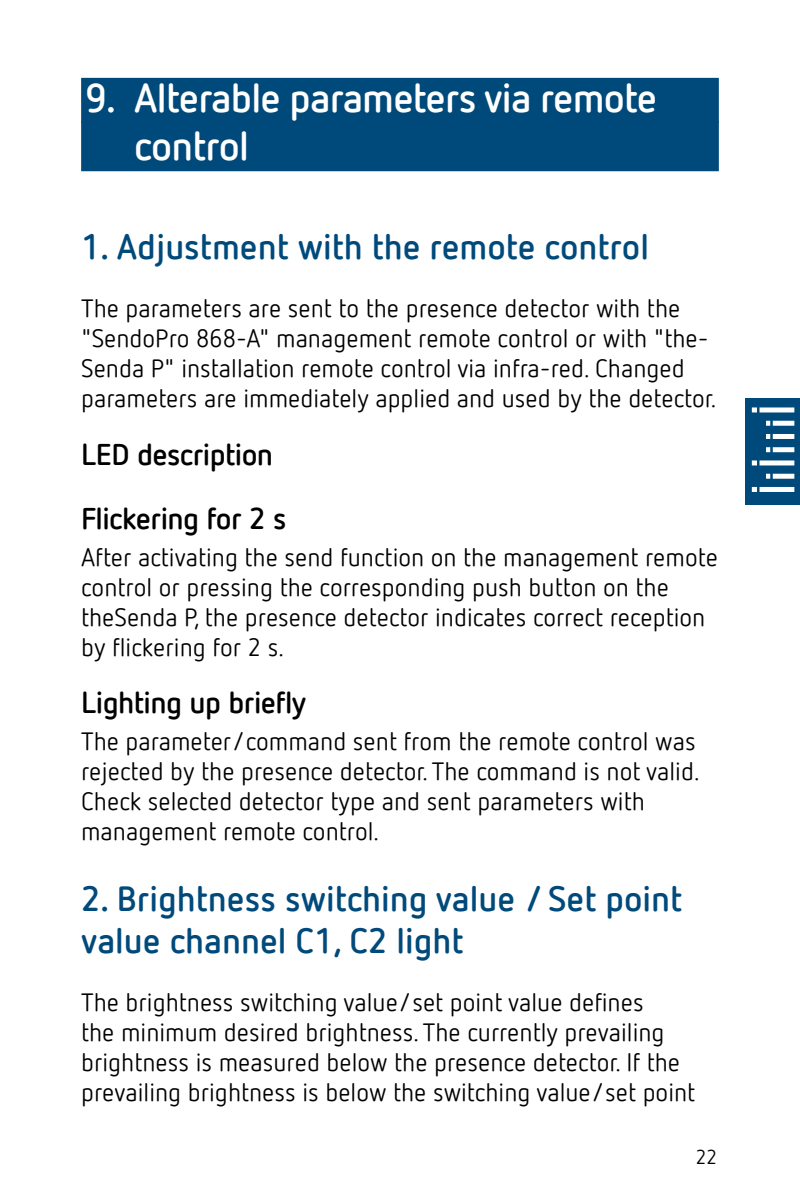
<style>
.page{position:relative;width:800px;height:1200px;background:#fff}
.page>*{position:absolute;margin:0;border:0;box-sizing:border-box;transform-origin:0 0}
.t1{font:700 40px/48px "Netto Offc Pro";letter-spacing:-.02em;color:#fff}
.t2{font:700 35px/42px "Netto Offc Pro";color:#004a7b}
.t3{font:700 30px/64.2px "Netto Offc Pro";letter-spacing:-.02em;color:#000}
.t4{font:25px/30px "Netto Offc Pro";color:#000}
.t5{font:20px "Netto Offc Pro";color:#000}
</style>
<div class="page">
<div style="left:745px;top:398px;width:55px;height:106px;background:#004a7b"></div>
<div style="left:752px;top:407px;width:42px;height:5px;background:#fff"></div>
<div style="left:766px;top:421px;width:28px;height:5px;background:#fff"></div>
<div style="left:766px;top:434px;width:28px;height:5px;background:#fff"></div>
<div style="left:766px;top:447px;width:28px;height:5px;background:#fff"></div>
<div style="left:766px;top:474px;width:28px;height:5px;background:#fff"></div>
<div style="left:752px;top:460px;width:42px;height:5px;background:#fff"></div>
<div style="left:752px;top:487px;width:42px;height:5px;background:#fff"></div>
<hr style="left:757px;top:406px;width:3px;height:92px;background:#004a7b">
<hr style="left:770px;top:419px;width:3px;height:36px;background:#004a7b">
<hr style="left:770px;top:470px;width:3px;height:14px;background:#004a7b">
<div style="left:81px;top:78px;width:638px;height:45px;background:#004a7b"></div>
<div style="left:81px;top:121px;width:638px;height:50px;background:#004a7b"></div>
<h1 class="t1" style="left:134px;top:72px;width:524px;text-indent:-50px">9. Alterable parameters via remote control</h1>
<h2 class="t2" style="left:81px;top:224px;width:569px">1. Adjustment with the remote control</h2>
<p class="t4" style="left:81px;top:293px;width:637px">The parameters are sent to the presence detector with the "SendoPro 868-A" management remote control or with "the-Senda P" installation remote control via infra-red. Changed parameters are immediately applied and used by the detector.</p>
<p class="t3" style="left:81px;top:420px;width:207px">LED description<br>Flickering for 2 s</p>
<p class="t4" style="left:81px;top:541px;width:638px">After activating the send function on the management remote control or pressing the corresponding push button on the theSenda P, the presence detector indicates correct reception by flickering for 2 s.</p>
<p class="t3" style="left:81px;top:669px;width:227px">Lighting up briefly</p>
<p class="t4" style="left:81px;top:726px;width:620px">The parameter/command sent from the remote control was rejected by the presence detector. The command is not valid.<br>Check selected detector type and sent parameters with management remote control.</p>
<h2 class="t2" style="left:81px;top:876px;width:603px">2. Brightness switching value / Set point value channel C1, C2 light</h2>
<p class="t4" style="left:81px;top:986px;width:616px">The brightness switching value/set point value defines<br>the minimum desired brightness. The currently prevailing brightness is measured below the presence detector. If the prevailing brightness is below the switching value/set point</p>
<p class="t5" style="left:696px;top:1144px;width:23px">22</p>
</div>
